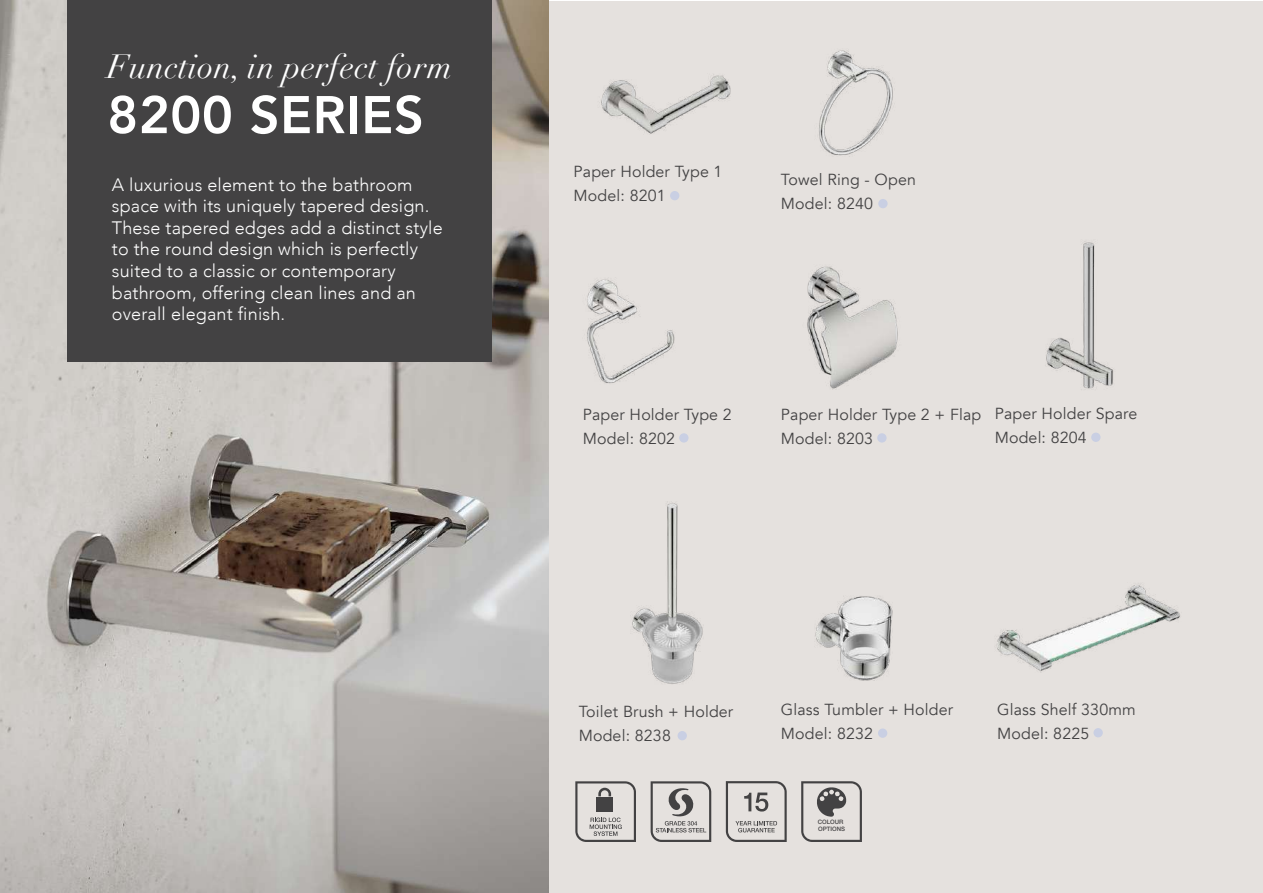
<style>
.page{position:relative;width:1263px;height:893px;background:#fff}
.page>*{position:absolute;margin:0;border:0;box-sizing:border-box;transform-origin:0 0}
.t1{font:800 52.35px "Avenir";letter-spacing:.01em;color:#fff}
.t2{font:italic 32.7px "Didot";letter-spacing:.01em;color:#fff}
.t3{font:300 18px/21.6px "Avenir";letter-spacing:.01em;color:#fff}
.t4{font:15.9px/24.2px "Avenir";letter-spacing:.01em;color:#434243}
.t5{font:500 6px/7.2px "Helvetica Neue LT Std";color:#434243}
</style>
<div class="page">
<div style="left:13px;top:1px;width:1250px;height:891px;background:#e5e1de"></div>
<img style="left:0;top:1px;width:548px;height:891px">
<div style="left:67px;top:0;width:424px;height:362px;background:#434243"></div>
<img style="left:819px;top:50px;width:74px;height:106px">
<div style="left:878px;top:199px;width:9px;height:9px;background:#c9cfe3;border-radius:50%"></div>
<img style="left:601px;top:74px;width:130px;height:60px">
<div style="left:670px;top:191px;width:9px;height:9px;background:#c9cfe3;border-radius:50%"></div>
<img style="left:815px;top:596px;width:78px;height:84px">
<div style="left:878px;top:728px;width:9px;height:10px;background:#c9cfe3;border-radius:50%"></div>
<img style="left:1046px;top:241px;width:67px;height:148px">
<div style="left:1091px;top:433px;width:9px;height:9px;background:#c9cfe3;border-radius:50%"></div>
<img style="left:632px;top:502px;width:71px;height:182px">
<div style="left:677px;top:731px;width:10px;height:9px;background:#c9cfe3;border-radius:50%"></div>
<img style="left:587px;top:279px;width:88px;height:105px">
<div style="left:679px;top:433px;width:9px;height:10px;background:#c9cfe3;border-radius:50%"></div>
<img style="left:807px;top:266px;width:91px;height:123px">
<div style="left:877px;top:433px;width:9px;height:10px;background:#c9cfe3;border-radius:50%"></div>
<img style="left:996px;top:585px;width:184px;height:88px">
<div style="left:1093px;top:728px;width:10px;height:9px;background:#c9cfe3;border-radius:50%"></div>
<svg style="left:575px;top:781px;width:61px;height:61px"></svg>
<svg style="left:651px;top:781px;width:60px;height:61px"></svg>
<svg style="left:801px;top:781px;width:61px;height:61px"></svg>
<svg style="left:726px;top:781px;width:61px;height:61px"></svg>
<h2 class="t2" style="left:107px;top:46px;width:346px">Function, in perfect form</h2>
<h1 class="t1" style="left:107px;top:74px;width:318px">8200 SERIES</h1>
<p class="t4" style="left:573px;top:160px;width:150px">Paper Holder Type 1<br>Model: 8201</p>
<p class="t3" style="left:112px;top:174px;width:332px">A luxurious element to the bathroom space with its uniquely tapered design.<br>These tapered edges add a distinct style to the round design which is perfectly suited to a classic or contemporary bathroom, offering clean lines and an overall elegant finish.</p>
<p class="t4" style="left:781px;top:168px;width:137px">Towel Ring - Open<br>Model: 8240</p>
<p class="t4" style="left:583px;top:403px;width:150px">Paper Holder Type 2<br>Model: 8202</p>
<p class="t4" style="left:781px;top:403px;width:202px">Paper Holder Type 2 + Flap<br>Model: 8203</p>
<p class="t4" style="left:995px;top:402px;width:144px">Paper Holder Spare<br>Model: 8204</p>
<p class="t4" style="left:579px;top:700px;width:156px">Toilet Brush + Holder<br>Model: 8238</p>
<p class="t4" style="left:781px;top:697px;width:174px">Glass Tumbler + Holder<br>Model: 8232</p>
<p class="t5" style="left:818px;top:818px;width:29px">COLOUR<br>OPTIONS</p>
<p class="t4" style="left:997px;top:697px;width:140px">Glass Shelf 330mm<br>Model: 8225</p>
</div>
